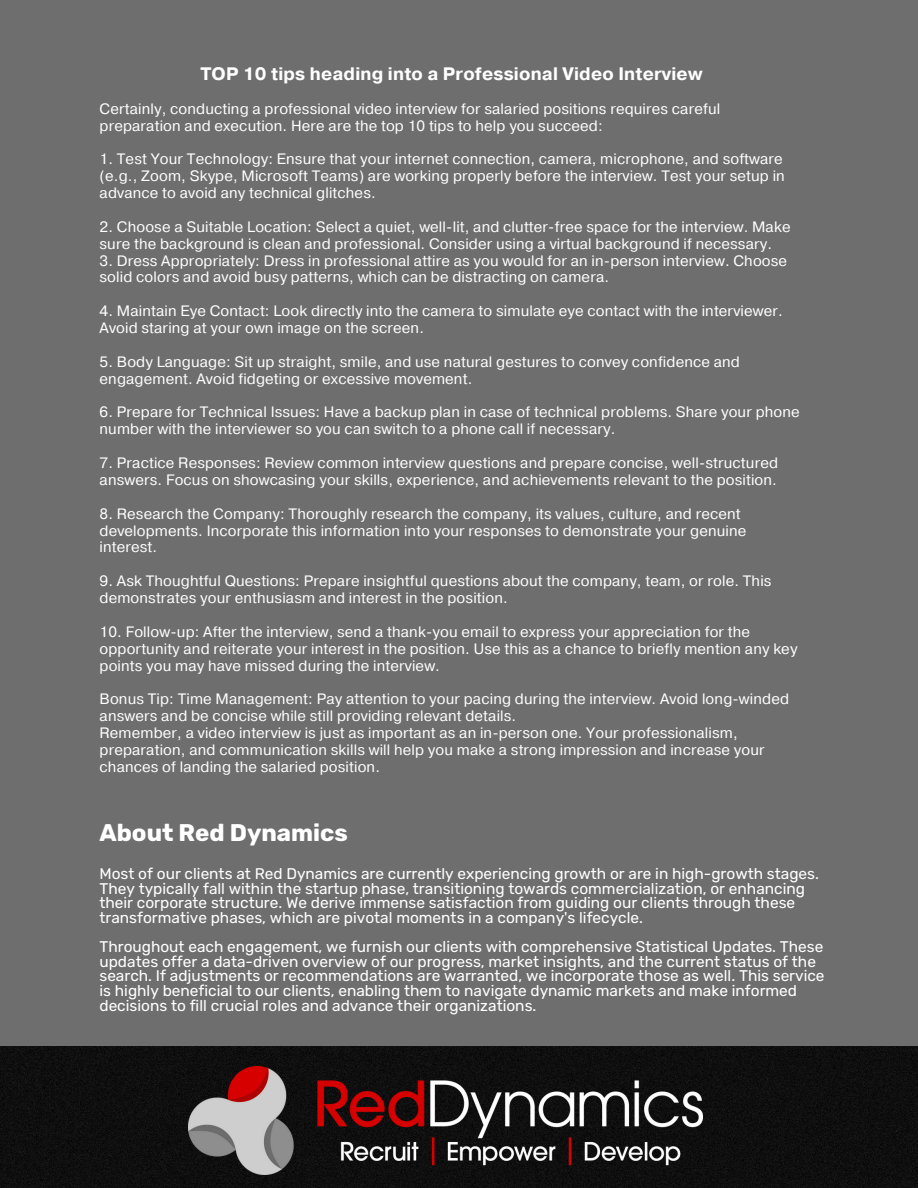
<style>
.page{position:relative;width:918px;height:1188px;background:#6e6e6e}
.page>*{position:absolute;margin:0;border:0;box-sizing:border-box;transform-origin:0 0}
.t1{font:700 24px "Rubik";color:#fff}
.t2{font:700 18px "Pragmatica";letter-spacing:.01em;color:#fff}
.t3{font:15.45px/14.7px "Rubik";color:#fff}
.t4{font:15px/16.8px "Pragmatica";letter-spacing:.01em;color:#fff}
</style>
<div class="page">
<div style="left:0;top:1047px;width:918px;height:141px;background:#0f0f0f"></div>
<img style="left:189px;top:1066px;width:514px;height:108px">
<p class="t2" style="left:200px;top:62px;width:504px">TOP 10 tips heading into a Professional Video Interview</p>
<p class="t4" style="left:100px;top:101px;width:622px">Certainly, conducting a professional video interview for salaried positions requires careful preparation and execution. Here are the top 10 tips to help you succeed:</p>
<p class="t4" style="left:100px;top:151px;width:687px">1. Test Your Technology: Ensure that your internet connection, camera, microphone, and software (e.g., Zoom, Skype, Microsoft Teams) are working properly before the interview. Test your setup in advance to avoid any technical glitches.</p>
<p class="t4" style="left:100px;top:219px;width:693px">2. Choose a Suitable Location: Select a quiet, well-lit, and clutter-free space for the interview. Make sure the background is clean and professional. Consider using a virtual background if necessary.</p>
<p class="t4" style="left:100px;top:253px;width:689px">3. Dress Appropriately: Dress in professional attire as you would for an in-person interview. Choose solid colors and avoid busy patterns, which can be distracting on camera.</p>
<p class="t4" style="left:100px;top:303px;width:685px">4. Maintain Eye Contact: Look directly into the camera to simulate eye contact with the interviewer.<br>Avoid staring at your own image on the screen.</p>
<p class="t4" style="left:100px;top:354px;width:642px">5. Body Language: Sit up straight, smile, and use natural gestures to convey confidence and engagement. Avoid fidgeting or excessive movement.</p>
<p class="t4" style="left:100px;top:404px;width:702px">6. Prepare for Technical Issues: Have a backup plan in case of technical problems. Share your phone number with the interviewer so you can switch to a phone call if necessary.</p>
<p class="t4" style="left:100px;top:455px;width:680px">7. Practice Responses: Review common interview questions and prepare concise, well-structured answers. Focus on showcasing your skills, experience, and achievements relevant to the position.</p>
<p class="t4" style="left:100px;top:506px;width:648px">8. Research the Company: Thoroughly research the company, its values, culture, and recent developments. Incorporate this information into your responses to demonstrate your genuine interest.</p>
<p class="t4" style="left:100px;top:573px;width:673px">9. Ask Thoughtful Questions: Prepare insightful questions about the company, team, or role. This demonstrates your enthusiasm and interest in the position.</p>
<p class="t4" style="left:100px;top:624px;width:699px">10. Follow-up: After the interview, send a thank-you email to express your appreciation for the opportunity and reiterate your interest in the position. Use this as a chance to briefly mention any key points you may have missed during the interview.</p>
<p class="t4" style="left:100px;top:691px;width:691px">Bonus Tip: Time Management: Pay attention to your pacing during the interview. Avoid long-winded answers and be concise while still providing relevant details.</p>
<p class="t4" style="left:100px;top:725px;width:667px">Remember, a video interview is just as important as an in-person one. Your professionalism, preparation, and communication skills will help you make a strong impression and increase your chances of landing the salaried position.</p>
<p class="t1" style="left:99px;top:818px;width:250px">About Red Dynamics</p>
<p class="t3" style="left:99px;top:866px;width:721px">Most of our clients at Red Dynamics are currently experiencing growth or are in high-growth stages.<br>They typically fall within the startup phase, transitioning towards commercialization, or enhancing their corporate structure. We derive immense satisfaction from guiding our clients through these transformative phases, which are pivotal moments in a company's lifecycle.</p>
<p class="t3" style="left:99px;top:939px;width:727px">Throughout each engagement, we furnish our clients with comprehensive Statistical Updates. These updates offer a data-driven overview of our progress, market insights, and the current status of the search. If adjustments or recommendations are warranted, we incorporate those as well. This service is highly beneficial to our clients, enabling them to navigate dynamic markets and make informed decisions to fill crucial roles and advance their organizations.</p>
</div>
